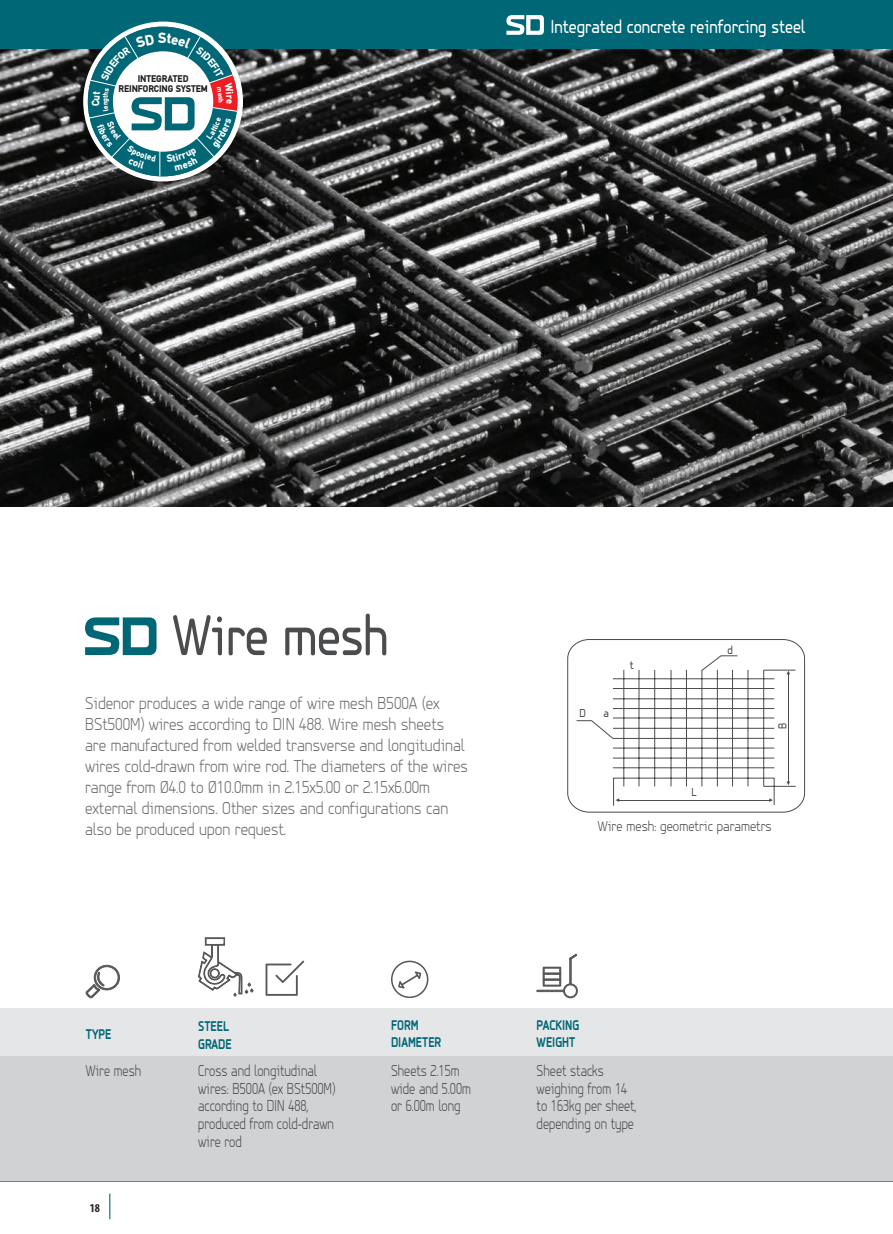
<style>
.page{position:relative;width:893px;height:1234px;background:#fff}
.page>*{position:absolute;margin:0;border:0;box-sizing:border-box;transform-origin:0 0}
.t1{font:59.4px "PF Isotext Pro";letter-spacing:-.01em;color:#4b4c4d;scale:.85 1}
.t2{font:19.5px "PF Isotext Pro";color:#fff;scale:.85 1}
.t3{font:300 18px/21px "PF Isotext Pro";color:#6c6d70;scale:.9 1}
.t4{font:300 16.5px/17.5px "PF Isotext Pro";color:#4b4c4d;scale:.8 1}
.t5{font:300 15px "PF Isotext Pro";color:#4b4c4d;scale:.9 1}
.t6{font:700 14.55px/17.5px "PF Isotext Pro";color:#006776;scale:.8 1}
.t7{font:12px "PF Isotext Pro";color:#4b4c4d;scale:.9 1}
.t8{font:700 condensed 12px "Myriad Pro";color:#231f20}
.t9{font:900 9.75px/10.2px "PF Din Text";letter-spacing:-.005em;color:#231f20;text-align:center;scale:.95 1}
</style>
<div class="page">
<svg style="left:109px;top:1193px;width:1px;height:25px"></svg>
<hr style="left:0;top:1180px;width:893px;height:1px;background:#006776">
<div style="left:0;top:1008px;width:893px;height:172px;background:#e5e6e7"></div>
<div style="left:0;top:1056px;width:893px;height:124px;background:#d1d2d4"></div>
<img style="left:0;top:48px;width:893px;height:458px">
<div style="left:391px;top:960px;width:37px;height:37px;border:2px solid #57585a;border-radius:50%"></div>
<svg style="left:398px;top:971px;width:23px;height:17px"></svg>
<svg style="left:266px;top:960px;width:38px;height:35px"></svg>
<svg style="left:198px;top:937px;width:55px;height:60px"></svg>
<svg style="left:86px;top:964px;width:34px;height:34px"></svg>
<div style="left:0;top:0;width:893px;height:48px;background:#006776"></div>
<img style="left:67px;top:158px;width:192px;height:36px">
<div style="left:83px;top:22px;width:160px;height:159px;background:#fff;border-radius:50%"></div>
<svg style="left:567px;top:639px;width:238px;height:173px"></svg>
<svg style="left:543px;top:966px;width:18px;height:20px"></svg>
<div style="left:537px;top:989px;width:26px;height:2px;border:1px solid #57585a"></div>
<svg style="left:569px;top:953px;width:8px;height:30px"></svg>
<div style="left:563px;top:983px;width:15px;height:15px;border:2px solid #57585a;border-radius:50%"></div>
<svg style="left:85px;top:617px;width:72px;height:38px"></svg>
<svg style="left:506px;top:15px;width:38px;height:20px"></svg>
<svg style="left:87px;top:27px;width:152px;height:149px"></svg>
<p class="t9" style="left:118px;top:73px;width:95px">INTEGRATED<br>REINFORCING SYSTEM</p>
<p class="t2" style="left:550px;top:16px;width:302px">Integrated concrete reinforcing steel</p>
<h1 class="t1" style="left:173px;top:600px;width:256px">Wire mesh</h1>
<p class="t3" style="left:85px;top:692px;width:427px">Sidenor produces a wide range of wire mesh B500A (ex BSt500M) wires according to DIN 488. Wire mesh sheets are manufactured from welded transverse and longitudinal wires cold-drawn from wire rod. The diameters of the wires range from Ø4.0 to Ø10.0mm in 2.15x5.00 or 2.15x6.00m external dimensions. Other sizes and configurations can also be produced upon request.</p>
<p class="t7" style="left:579px;top:705px;width:9px">D</p>
<p class="t7" style="left:604px;top:705px;width:8px">a</p>
<p class="t7" style="left:630px;top:657px;width:6px">t</p>
<p class="t7" style="left:727px;top:643px;width:8px">d</p>
<p class="t7" style="left:775px;top:728px;width:8px;rotate:-90deg">B</p>
<p class="t7" style="left:692px;top:784px;width:7px">L</p>
<p class="t5" style="left:598px;top:817px;width:195px">Wire mesh: geometric parametrs</p>
<p class="t6" style="left:86px;top:1024px;width:33px">TYPE</p>
<p class="t4" style="left:86px;top:1061px;width:71px">Wire mesh</p>
<p class="t8" style="left:90px;top:1199px;width:12px">18</p>
<p class="t6" style="left:198px;top:1017px;width:43px">STEEL<br>GRADE</p>
<p class="t4" style="left:198px;top:1061px;width:173px">Cross and longitudinal wires: B500A (ex BSt500M) according to DIN 488, produced from cold-drawn wire rod</p>
<p class="t6" style="left:391px;top:1015px;width:64px">FORM<br>DIAMETER</p>
<p class="t4" style="left:391px;top:1061px;width:101px">Sheets 2.15m wide and 5.00m or 6.00m long</p>
<p class="t6" style="left:537px;top:1015px;width:55px">PACKING<br>WEIGHT</p>
<p class="t4" style="left:537px;top:1061px;width:126px">Sheet stacks weighing from 14 to 163kg per sheet, depending on type</p>
</div>
